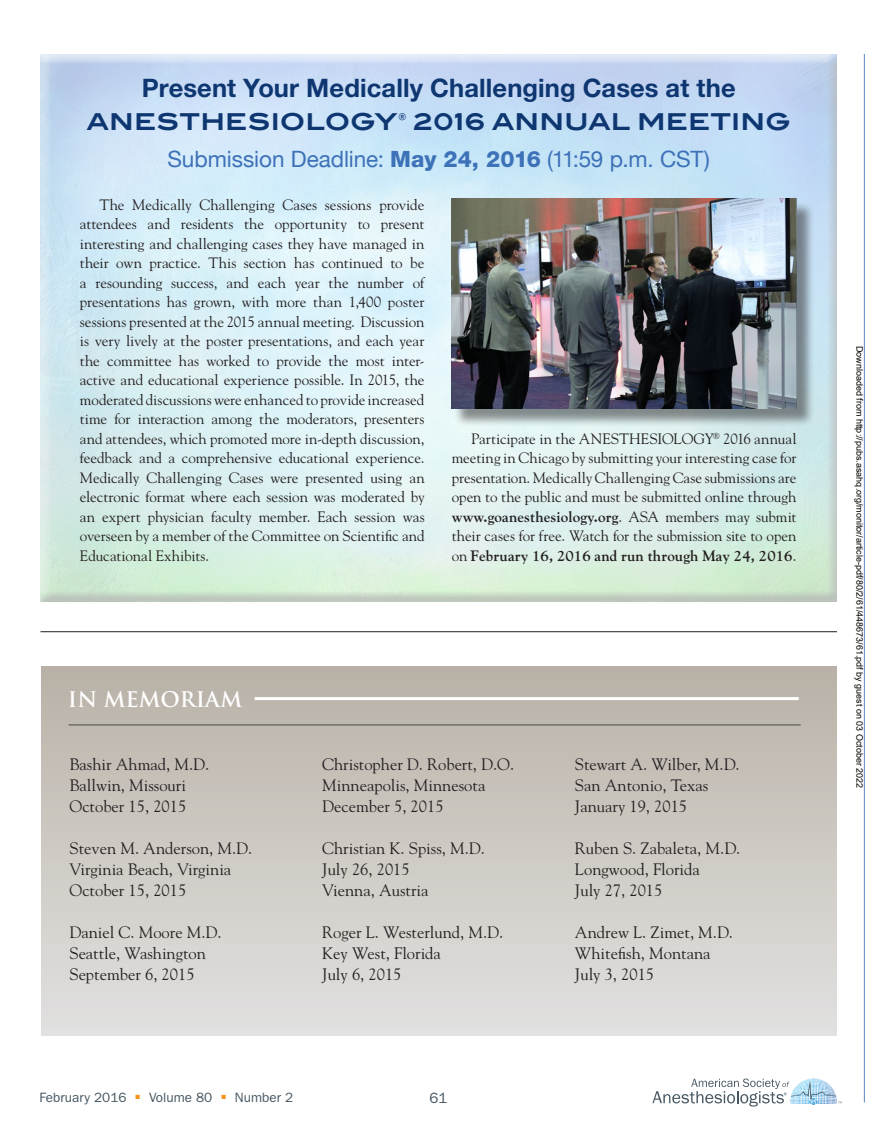
<style>
.page{position:relative;width:891px;height:1134px;background:#fff}
.page>*{position:absolute;margin:0;border:0;box-sizing:border-box;transform-origin:0 0}
.Article_Body_Copy{font:700 25.5px "Helvetica Neue";letter-spacing:.005em;color:#0e3670}
.Article_Body_Copy-2{font:700 23.25px "Blair ITC";letter-spacing:.005em;color:#0e3670;scale:.96 1}
.Article_Body_Copy-3{font:22.5px "Helvetica Neue";letter-spacing:-.005em;color:#3d71b8}
.t1{font:700 21px "Trajan";color:#fff}
.ASA_News_-_Body{font:16.5px/21px "Goudy";color:#231f20}
.Article_Body_Copy-4{font:15px/19.5px "Goudy";letter-spacing:-.005em;color:#231f20;text-align:justify}
.t2{font:15px "ITC Franklin Gothic Std";color:#455560}
.t3{font:13.5px "ITC Franklin Gothic Std";color:#455560}
.t4{font:9px "Arial";color:#000}
.s1{font-weight:800}
.s2{font-weight:700}
</style>
<div class="page">
<hr style="left:864px;top:54px;width:1px;height:1048px;background:#5a87c6">
<svg style="left:652px;top:1078px;width:190px;height:29px"></svg>
<div style="left:39px;top:54px;width:799px;height:549px;background:#231f20;opacity:.75"></div>
<div style="left:454px;top:201px;width:361px;height:226px;background:#231f20;opacity:.5"></div>
<img style="left:451px;top:199px;width:345px;height:209px">
<hr style="left:40px;top:631px;width:797px;height:1px;background:#231f20">
<div style="left:41px;top:666px;width:796px;height:370px;background:linear-gradient(to bottom,#b9b1a6,#e2e1e0)"></div>
<hr style="left:255px;top:697px;width:544px;height:3px;background:#fff">
<hr style="left:69px;top:724px;width:732px;height:2px;background:#6f6f6d">
<p class="Article_Body_Copy" style="left:142px;top:72px;width:595px">Present Your Medically Challenging Cases at the</p>
<p class="Article_Body_Copy-2" style="left:87px;top:107px;width:735px">ANESTHESIOLOGY® 2016 ANNUAL MEETING</p>
<p class="Article_Body_Copy-3" style="left:167px;top:143px;width:544px">Submission Deadline: <span class="s1">May 24, 2016</span> (11:59 p.m. CST)</p>
<p class="Article_Body_Copy-4" style="left:80px;top:194px;width:346px;text-indent:20px">The Medically Challenging Cases sessions provide attendees and residents the opportunity to present interesting and challenging cases they have managed in their own practice. This section has continued to be a resounding success, and each year the number of presentations has grown, with more than 1,400 poster sessions presented at the 2015 annual meeting. Discussion is very lively at the poster presentations, and each year the committee has worked to provide the most inter&shy;active and educational experience possible. In 2015, the moderated discussions were enhanced to provide increased time for interaction among the moderators, presenters and attendees, which promoted more in-depth discussion, feedback and a comprehensive educational experience.<br>Medically Challenging Cases were presented using an electronic format where each session was moderated by an expert physician faculty member. Each session was overseen by a member of the Committee on Scientific and Educational Exhibits.</p>
<p class="Article_Body_Copy-4" style="left:452px;top:428px;width:346px;text-indent:20px">Participate in the ANESTHESIOLOGY<sup>®</sup> 2016 annual meeting in Chicago by submitting your interesting case for presentation. Medically Challenging Case submissions are open to the public and must be submitted online through <span class="s2">www.goanesthesiology.org</span>. ASA members may submit their cases for free. Watch for the submission site to open on <span class="s2">February 16, 2016 and run through May 24, 2016</span>.</p>
<p class="t1" style="left:68px;top:686px;width:176px">IN MEMORIAM</p>
<p class="ASA_News_-_Body" style="left:69px;top:753px;width:141px">Bashir Ahmad, M.D.</p>
<p class="ASA_News_-_Body" style="left:69px;top:774px;width:118px">Ballwin, Missouri</p>
<p class="ASA_News_-_Body" style="left:69px;top:795px;width:118px">October 15, 2015</p>
<p class="ASA_News_-_Body" style="left:69px;top:837px;width:184px">Steven M. Anderson, M.D.</p>
<p class="ASA_News_-_Body" style="left:69px;top:858px;width:163px">Virginia Beach, Virginia</p>
<p class="ASA_News_-_Body" style="left:69px;top:879px;width:118px">October 15, 2015</p>
<p class="ASA_News_-_Body" style="left:69px;top:921px;width:154px">Daniel C. Moore M.D.</p>
<p class="ASA_News_-_Body" style="left:69px;top:942px;width:138px">Seattle, Washington</p>
<p class="ASA_News_-_Body" style="left:69px;top:963px;width:127px">September 6, 2015</p>
<p class="ASA_News_-_Body" style="left:322px;top:753px;width:194px">Christopher D. Robert, D.O.</p>
<p class="ASA_News_-_Body" style="left:322px;top:774px;width:165px">Minneapolis, Minnesota</p>
<p class="ASA_News_-_Body" style="left:322px;top:795px;width:123px">December 5, 2015</p>
<p class="ASA_News_-_Body" style="left:322px;top:837px;width:164px">Christian K. Spiss, M.D.</p>
<p class="ASA_News_-_Body" style="left:322px;top:858px;width:89px">July 26, 2015</p>
<p class="ASA_News_-_Body" style="left:322px;top:879px;width:108px">Vienna, Austria</p>
<p class="ASA_News_-_Body" style="left:322px;top:921px;width:183px">Roger L. Westerlund, M.D.</p>
<p class="ASA_News_-_Body" style="left:322px;top:942px;width:120px">Key West, Florida</p>
<p class="ASA_News_-_Body" style="left:322px;top:963px;width:81px">July 6, 2015</p>
<p class="t3" style="left:40px;top:1089px;width:89px">February 2016</p>
<p class="t3" style="left:136px;top:1089px;width:78px"><sup>■</sup> Volume 80</p>
<p class="t3" style="left:221px;top:1089px;width:73px"><sup>■</sup> Number 2</p>
<p class="t2" style="left:429px;top:1090px;width:19px">61</p>
<p class="ASA_News_-_Body" style="left:575px;top:753px;width:166px">Stewart A. Wilber, M.D.</p>
<p class="ASA_News_-_Body" style="left:575px;top:774px;width:135px">San Antonio, Texas</p>
<p class="ASA_News_-_Body" style="left:575px;top:795px;width:114px">January 19, 2015</p>
<p class="ASA_News_-_Body" style="left:575px;top:837px;width:167px">Ruben S. Zabaleta, M.D.</p>
<p class="ASA_News_-_Body" style="left:575px;top:858px;width:126px">Longwood, Florida</p>
<p class="ASA_News_-_Body" style="left:575px;top:879px;width:89px">July 27, 2015</p>
<p class="ASA_News_-_Body" style="left:575px;top:921px;width:160px">Andrew L. Zimet, M.D.<br>Whitefish, Montana</p>
<p class="ASA_News_-_Body" style="left:575px;top:963px;width:81px">July 3, 2015</p>
<p class="t4" style="left:863px;top:346px;width:444px;rotate:90deg">Downloaded from http://pubs.asahq.org/monitor/article-pdf/80/2/61/448673/61.pdf by guest on 03 October 2022</p>
</div>
